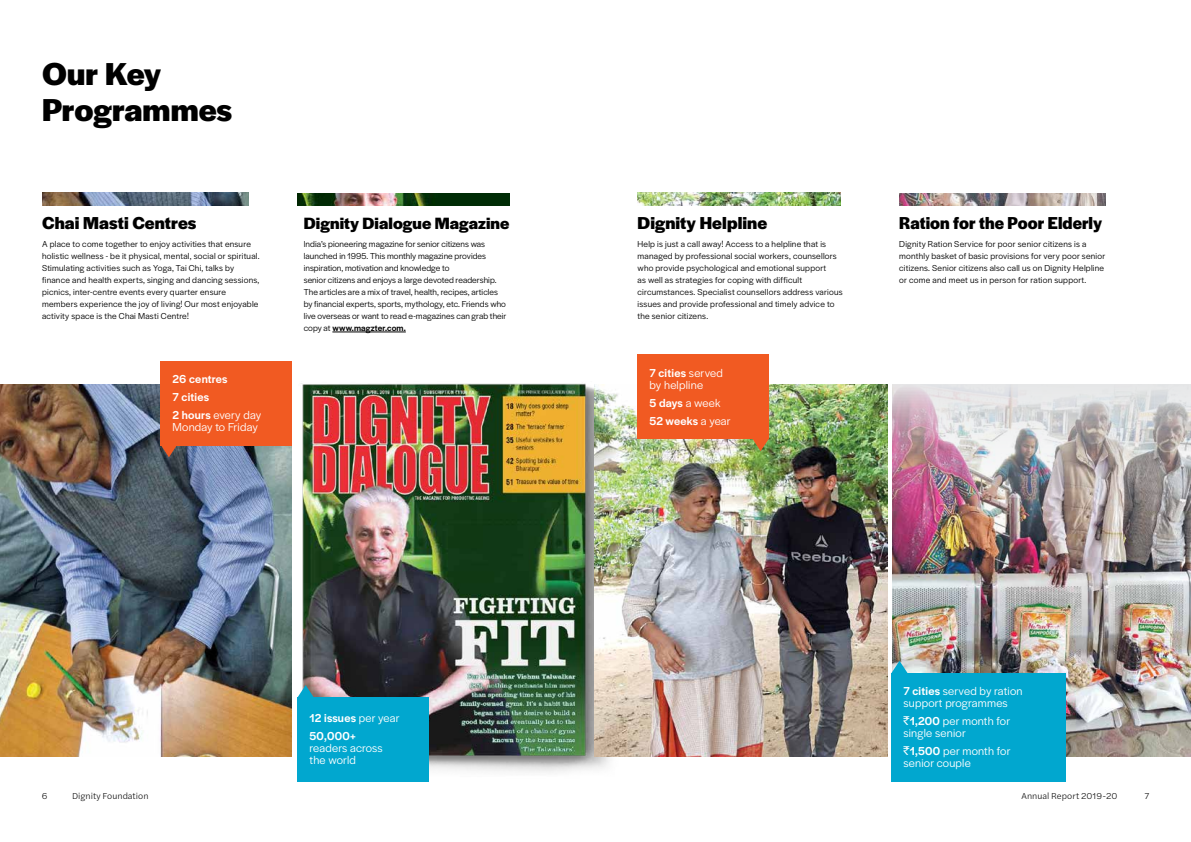
<style>
.page{position:relative;width:1191px;height:842px;background:#fff}
.page>*{position:absolute;margin:0;border:0;box-sizing:border-box;transform-origin:0 0}
.t1{font:700 33px/36px "Halyard Display";color:#000}
.t2{font:700 18px "Halyard Display";letter-spacing:.005em;color:#000}
.t3{font:700 18px "Halyard Display";letter-spacing:.005em;color:#000;scale:.95 1}
.t4{font:700 17px "Halyard Display";letter-spacing:.005em;color:#000}
.t5{font:12px/12px "Halyard Display";letter-spacing:.02em;color:#fff}
.t6{font:500 12px/18px "Halyard Display";letter-spacing:.02em;color:#fff}
.t7{font:9px/12px "Halyard Display";letter-spacing:.025em;color:#000}
.t8{font:9px/12px "Halyard Display";letter-spacing:.005em;color:#000}
.t9{font:300 9px "Halyard Text";color:#000}
.s1{font-weight:400}
.s2{font-weight:500}
.s3{font-family:"Rupee Foradian"}
</style>
<div class="page">
<img style="left:637px;top:193px;width:204px;height:12px">
<img style="left:297px;top:331px;width:412px;height:451px">
<img style="left:298px;top:193px;width:212px;height:12px">
<img style="left:594px;top:385px;width:293px;height:372px">
<img style="left:899px;top:193px;width:206px;height:12px">
<img style="left:0;top:385px;width:292px;height:372px">
<img style="left:42px;top:193px;width:206px;height:12px">
<div style="left:161px;top:361px;width:131px;height:84px;background:#f15a22"></div>
<div style="left:637px;top:355px;width:131px;height:84px;background:#f15a22"></div>
<div style="left:298px;top:697px;width:131px;height:84px;background:#01a7cf"></div>
<svg style="left:298px;top:685px;width:15px;height:12px"></svg>
<svg style="left:161px;top:445px;width:16px;height:12px"></svg>
<svg style="left:752px;top:439px;width:16px;height:12px"></svg>
<img style="left:892px;top:385px;width:299px;height:372px">
<svg style="left:891px;top:661px;width:16px;height:12px"></svg>
<div style="left:891px;top:673px;width:175px;height:108px;background:#01a7cf"></div>
<h1 class="t1" style="left:42px;top:54px;width:192px">Our Key<br>Programmes</h1>
<h2 class="t2" style="left:42px;top:210px;width:156px">Chai Masti Centres</h2>
<p class="t7" style="left:42px;top:237px;width:219px">A place to come together to enjoy activities that ensure holistic wellness - be it physical, mental, social or spiritual.<br>Stimulating activities such as Yoga, Tai Chi, talks by finance and health experts, singing and dancing sessions, picnics, inter-centre events every quarter ensure members experience the joy of living! Our most enjoyable activity space is the Chai Masti Centre!</p>
<h3 class="t6" style="left:173px;top:369px;width:90px">26 centres<br>7 cities<br>2 hours <span class="s1">every day</span></h3>
<h3 class="t5" style="left:173px;top:420px;width:87px">Monday to Friday</h3>
<h3 class="t4" style="left:304px;top:211px;width:207px">Dignity Dialogue Magazine</h3>
<p class="t8" style="left:304px;top:237px;width:204px">India’s pioneering magazine for senior citizens was launched in 1995. This monthly magazine provides inspiration, motivation and knowledge to<br>senior citizens and enjoys a large devoted readership.<br>The articles are a mix of travel, health, recipes, articles by financial experts, sports, mythology, etc. Friends who live overseas or want to read e-magazines can grab their copy at <span class="s2">www.magzter.com.</span></p>
<h3 class="t6" style="left:309px;top:708px;width:92px">12 issues <span class="s1">per year<br></span>50,000+</h3>
<h3 class="t5" style="left:309px;top:741px;width:75px">readers across the world</h3>
<h2 class="t2" style="left:637px;top:210px;width:131px">Dignity Helpline</h2>
<p class="t7" style="left:637px;top:237px;width:207px">Help is just a call away! Access to a helpline that is managed by professional social workers, counsellors who provide psychological and emotional support<br>as well as strategies for coping with difficult circumstances. Specialist counsellors address various issues and provide professional and timely advice to the senior citizens.</p>
<h3 class="t5" style="left:649px;top:366px;width:75px"><span class="s2">7 cities</span> served by helpline</h3>
<h3 class="t6" style="left:649px;top:393px;width:83px">5 days <span class="s1">a week<br></span>52 weeks <span class="s1">a year</span></h3>
<h2 class="t3" style="left:899px;top:210px;width:215px">Ration for the Poor Elderly</h2>
<p class="t7" style="left:899px;top:237px;width:208px">Dignity Ration Service for poor senior citizens is a monthly basket of basic provisions for very poor senior citizens. Senior citizens also call us on Dignity Helpline or come and meet us in person for ration support.</p>
<h3 class="t5" style="left:903px;top:684px;width:121px"><span class="s2">7 cities</span> served by ration support programmes</h3>
<h3 class="t5" style="left:903px;top:714px;width:108px"><span class="s3">`</span><span class="s2">1,200</span> per month for single senior</h3>
<h3 class="t5" style="left:903px;top:744px;width:109px"><span class="s3">`</span><span class="s2">1,500</span> per month for senior couple</h3>
<p class="t9" style="left:42px;top:789px;width:7px">6</p>
<p class="t9" style="left:72px;top:789px;width:78px">Dignity Foundation</p>
<p class="t9" style="left:1021px;top:789px;width:97px">Annual Report 2019-20</p>
<p class="t9" style="left:1144px;top:789px;width:6px">7</p>
</div>
